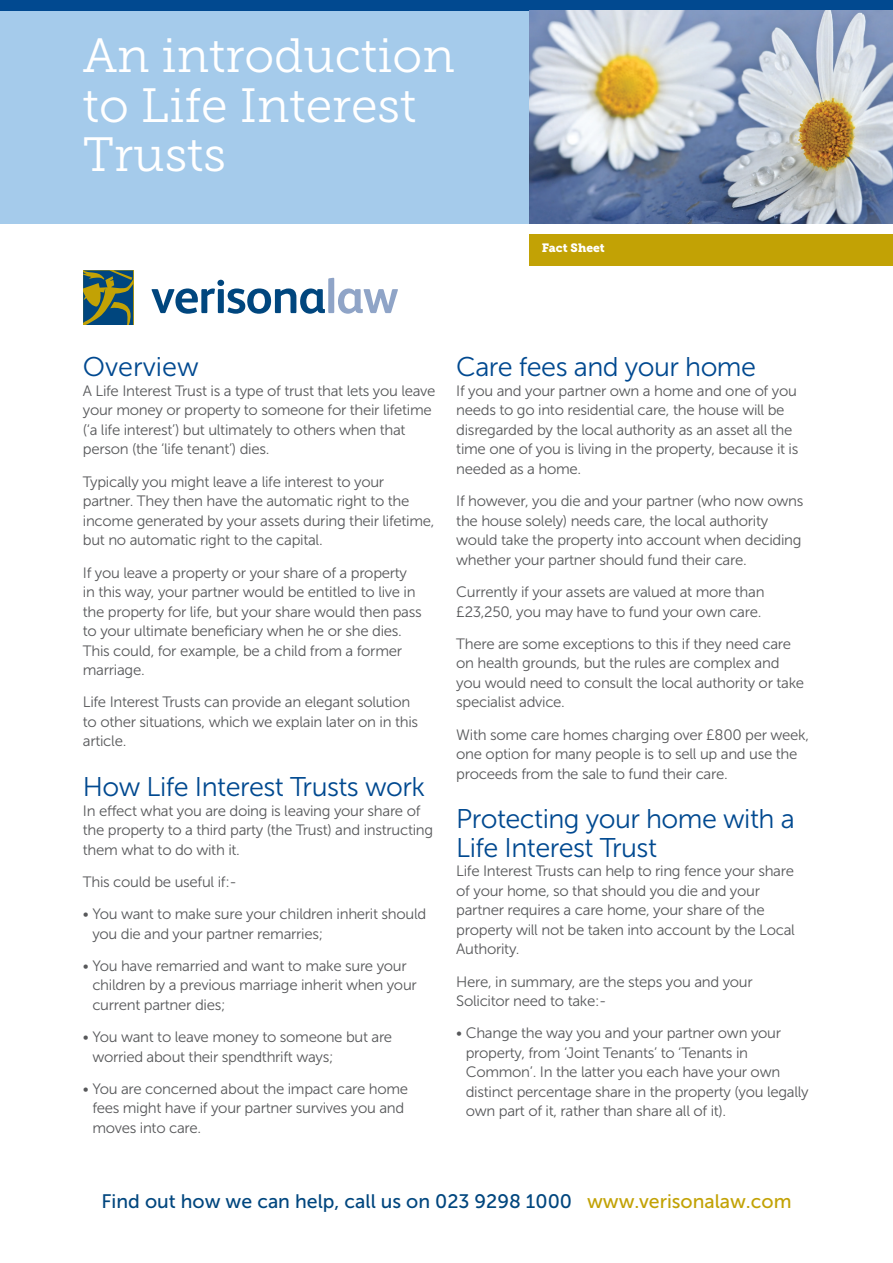
<style>
.page{position:relative;width:893px;height:1263px;background:#fff}
.page>*{position:absolute;margin:0;border:0;box-sizing:border-box;transform-origin:0 0}
.t1{font:48px/49.5px "Museo Slab 300";color:#fff}
.t2{font:27px/28.5px "Museo Sans 300";letter-spacing:-.02em;color:#014990}
.t3{font:27px "Museo Sans 300";color:#014990}
.t4{font:19.5px "Museo Sans 500";color:#00467e}
.t5{font:15px/19.5px "Museo Sans 300";letter-spacing:-.02em;color:#57585a}
.t6{font:12px "Museo Slab 900";color:#fff}
.s1{color:#c2a205}
</style>
<div class="page">
<div style="left:0;top:0;width:893px;height:223px;background:#a5cbeb"></div>
<div style="left:0;top:0;width:893px;height:11px;background:#014990"></div>
<svg style="left:152px;top:278px;width:246px;height:36px"></svg>
<svg style="left:83px;top:270px;width:51px;height:55px"></svg>
<div style="left:530px;top:234px;width:363px;height:32px;background:#c2a205"></div>
<img style="left:530px;top:11px;width:363px;height:212px">
<h1 class="t1" style="left:83px;top:31px;width:373px">An introduction to Life Interest<br>Trusts</h1>
<p class="t6" style="left:542px;top:241px;width:64px">Fact Sheet</p>
<h2 class="t3" style="left:83px;top:353px;width:117px">Overview</h2>
<p class="t5" style="left:83px;top:381px;width:354px">A Life Interest Trust is a type of trust that lets you leave your money or property to someone for their lifetime (‘a life interest’) but ultimately to others when that person (the ‘life tenant’) dies.</p>
<p class="t5" style="left:83px;top:472px;width:353px">Typically you might leave a life interest to your partner. They then have the automatic right to the income generated by your assets during their lifetime, but no automatic right to the capital.</p>
<p class="t5" style="left:83px;top:563px;width:340px">If you leave a property or your share of a property in this way, your partner would be entitled to live in the property for life, but your share would then pass to your ultimate beneficiary when he or she dies.<br>This could, for example, be a child from a former marriage.</p>
<p class="t5" style="left:83px;top:692px;width:337px">Life Interest Trusts can provide an elegant solution to other situations, which we explain later on in this article.</p>
<h2 class="t2" style="left:83px;top:773px;width:344px">How Life Interest Trusts work</h2>
<p class="t5" style="left:83px;top:801px;width:352px">In effect what you are doing is leaving your share of the property to a third party (the Trust) and instructing them what to do with it.</p>
<p class="t5" style="left:83px;top:872px;width:155px">This could be useful if:-</p>
<p class="t5" style="left:92px;top:904px;width:336px;text-indent:-9px">• You want to make sure your children inherit should you die and your partner remarries;</p>
<p class="t5" style="left:92px;top:956px;width:326px;text-indent:-9px">• You have remarried and want to make sure your children by a previous marriage inherit when your current partner dies;</p>
<p class="t5" style="left:92px;top:1027px;width:301px;text-indent:-9px">• You want to leave money to someone but are worried about their spendthrift ways;</p>
<p class="t5" style="left:92px;top:1079px;width:317px;text-indent:-9px">• You are concerned about the impact care home fees might have if your partner survives you and moves into care.</p>
<h2 class="t2" style="left:456px;top:353px;width:301px">Care fees and your home</h2>
<p class="t5" style="left:456px;top:381px;width:344px">If you and your partner own a home and one of you needs to go into residential care, the house will be disregarded by the local authority as an asset all the time one of you is living in the property, because it is needed as a home.</p>
<p class="t5" style="left:456px;top:491px;width:349px">If however, you die and your partner (who now owns the house solely) needs care, the local authority would take the property into account when deciding whether your partner should fund their care.</p>
<p class="t5" style="left:456px;top:582px;width:310px">Currently if your assets are valued at more than £23,250, you may have to fund your own care.</p>
<p class="t5" style="left:456px;top:634px;width:349px">There are some exceptions to this if they need care on health grounds, but the rules are complex and you would need to consult the local authority or take specialist advice.</p>
<p class="t5" style="left:456px;top:725px;width:354px">With some care homes charging over £800 per week, one option for many people is to sell up and use the proceeds from the sale to fund their care.</p>
<h2 class="t2" style="left:456px;top:805px;width:340px">Protecting your home with a<br>Life Interest Trust</h2>
<p class="t5" style="left:456px;top:861px;width:340px">Life Interest Trusts can help to ring fence your share of your home, so that should you die and your partner requires a care home, your share of the property will not be taken into account by the Local Authority.</p>
<p class="t5" style="left:456px;top:972px;width:298px">Here, in summary, are the steps you and your<br>Solicitor need to take:-</p>
<p class="t5" style="left:466px;top:1023px;width:344px;text-indent:-9px">• Change the way you and your partner own your property, from ‘Joint Tenants’ to ‘Tenants in Common’. In the latter you each have your own distinct percentage share in the property (you legally own part of it, rather than share all of it).</p>
<h3 class="t4" style="left:101px;top:1191px;width:691px">Find out how we can help, call us on 023 9298 1000 <span class="s1">www.verisonalaw.com</span></h3>
</div>
